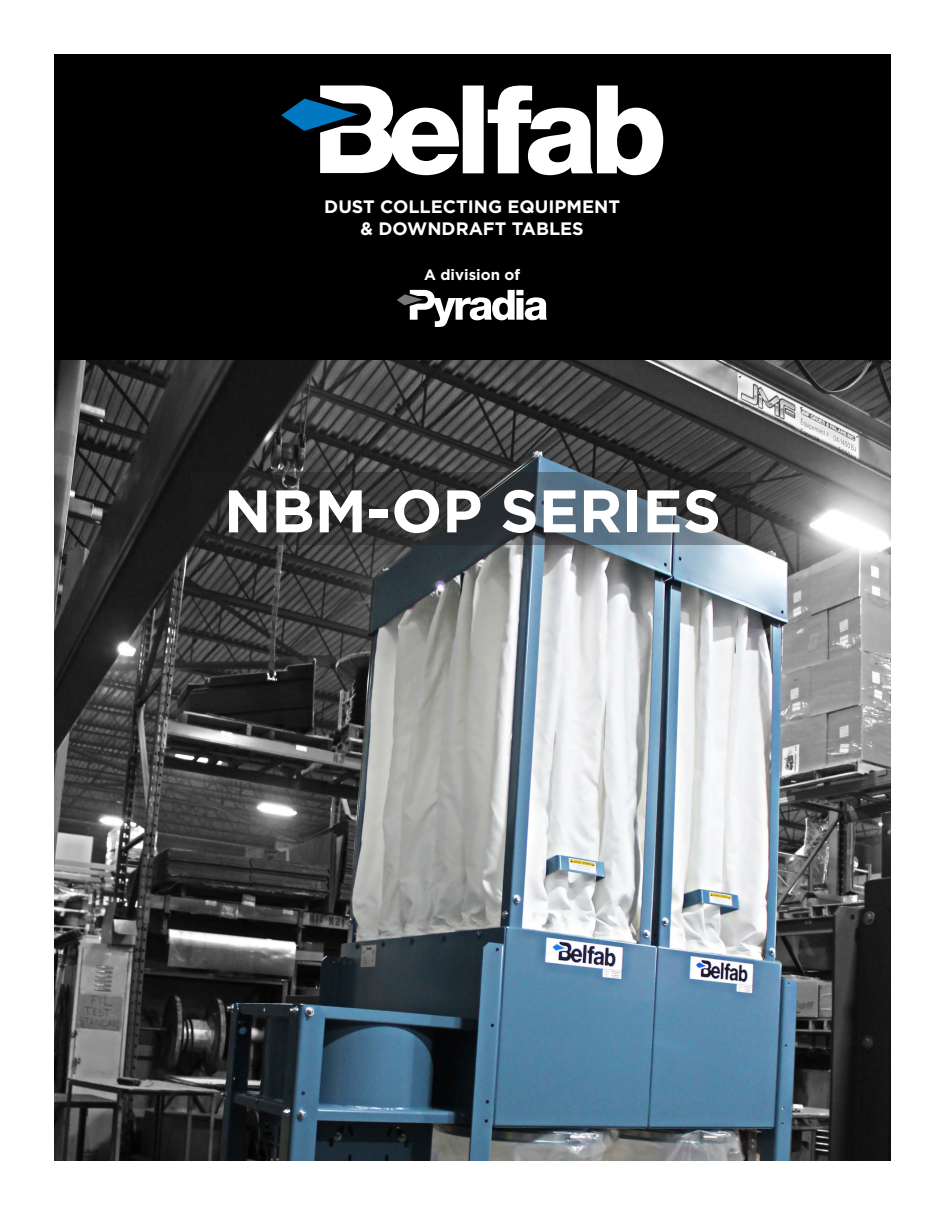
<style>
.page{position:relative;width:945px;height:1215px;background:#fff}
.page>*{position:absolute;margin:0;border:0;box-sizing:border-box;transform-origin:0 0}
.Paragraphe__1{font:700 60px "Gotham";color:#fff}
.t1{font:700 18px "Gotham";color:#fff}
.Paragraphe__1-2{font:700 15px "Gotham";color:#fff}
</style>
<div class="page">
<img style="left:54px;top:359px;width:837px;height:802px">
<div style="left:54px;top:54px;width:837px;height:305px;background:#000"></div>
<svg style="left:281px;top:85px;width:382px;height:90px"></svg>
<svg style="left:192px;top:472px;width:559px;height:73px;background:#3a3f43"></svg>
<svg style="left:397px;top:290px;width:150px;height:37px"></svg>
<p class="t1" style="left:324px;top:195px;width:297px">DUST COLLECTING EQUIPMENT</p>
<p class="t1" style="left:361px;top:216px;width:225px">&amp; DOWNDRAFT TABLES</p>
<p class="Paragraphe__1-2" style="left:424px;top:265px;width:98px">A division of</p>
<p class="Paragraphe__1" style="left:224px;top:471px;width:499px">NBM-OP SERIES</p>
</div>
